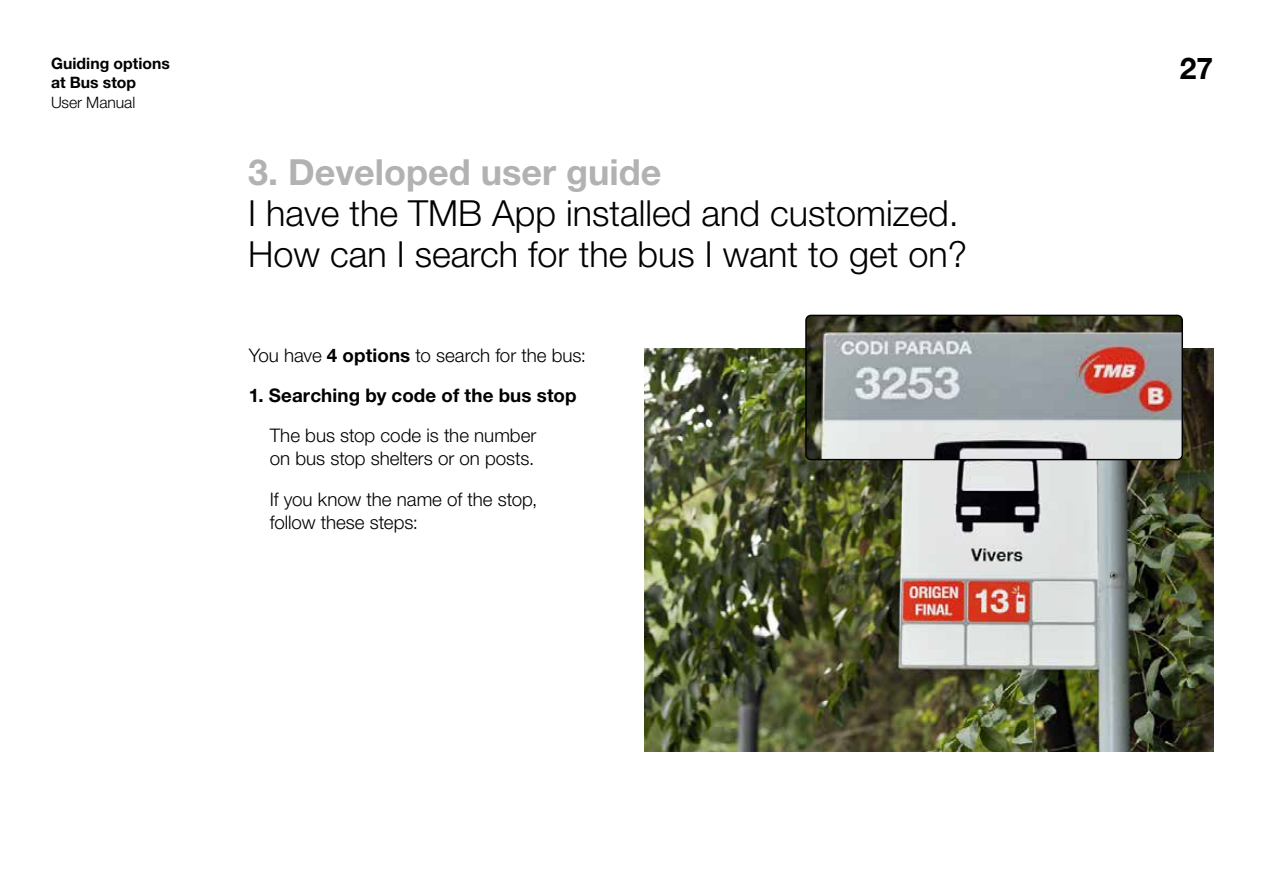
<style>
.page{position:relative;width:1263px;height:893px;background:#fff}
.page>*{position:absolute;margin:0;border:0;box-sizing:border-box;transform-origin:0 0}
.t1{font:300 36px/41.2px "Helvetica Neue LT Std";color:#000}
.t2{font:700 36px "Helvetica Neue LT Std";color:#b3b2b2}
.t3{font:700 30px "Helvetica Neue LT Std";color:#000}
.t4{font:300 18.75px/23.2px "Helvetica Neue LT Std";color:#000}
.t5{font:700 18.75px "Helvetica Neue LT Std";letter-spacing:.005em;color:#000}
.t6{font:700 15.75px/19.5px "Helvetica Neue LT Std";color:#000}
.t7{font:300 15.75px "Helvetica Neue LT Std";letter-spacing:-.005em;color:#000}
.s1{font-weight:700}
</style>
<div class="page">
<img style="left:644px;top:348px;width:569px;height:403px">
<img style="left:806px;top:315px;width:376px;height:145px">
<div style="left:805px;top:315px;width:378px;height:145px;border:1px solid #000;border-radius:5px"></div>
<p class="t6" style="left:51px;top:53px;width:120px">Guiding options at Bus stop</p>
<p class="t7" style="left:51px;top:93px;width:86px">User Manual</p>
<p class="t2" style="left:248px;top:150px;width:415px">3. Developed user guide</p>
<h3 class="t1" style="left:248px;top:192px;width:720px">I have the TMB App installed and customized.<br>How can I search for the bus I want to get on?</h3>
<p class="t4" style="left:249px;top:343px;width:339px">You have <span class="s1">4 options</span> to search for the bus:</p>
<h4 class="t5" style="left:249px;top:383px;width:329px">1. Searching by code of the bus stop</h4>
<p class="t4" style="left:270px;top:423px;width:268px">The bus stop code is the number on bus stop shelters or on posts.</p>
<p class="t4" style="left:270px;top:487px;width:269px">If you know the name of the stop, follow these steps:</p>
<h2 class="t3" style="left:1180px;top:50px;width:35px">27</h2>
</div>
